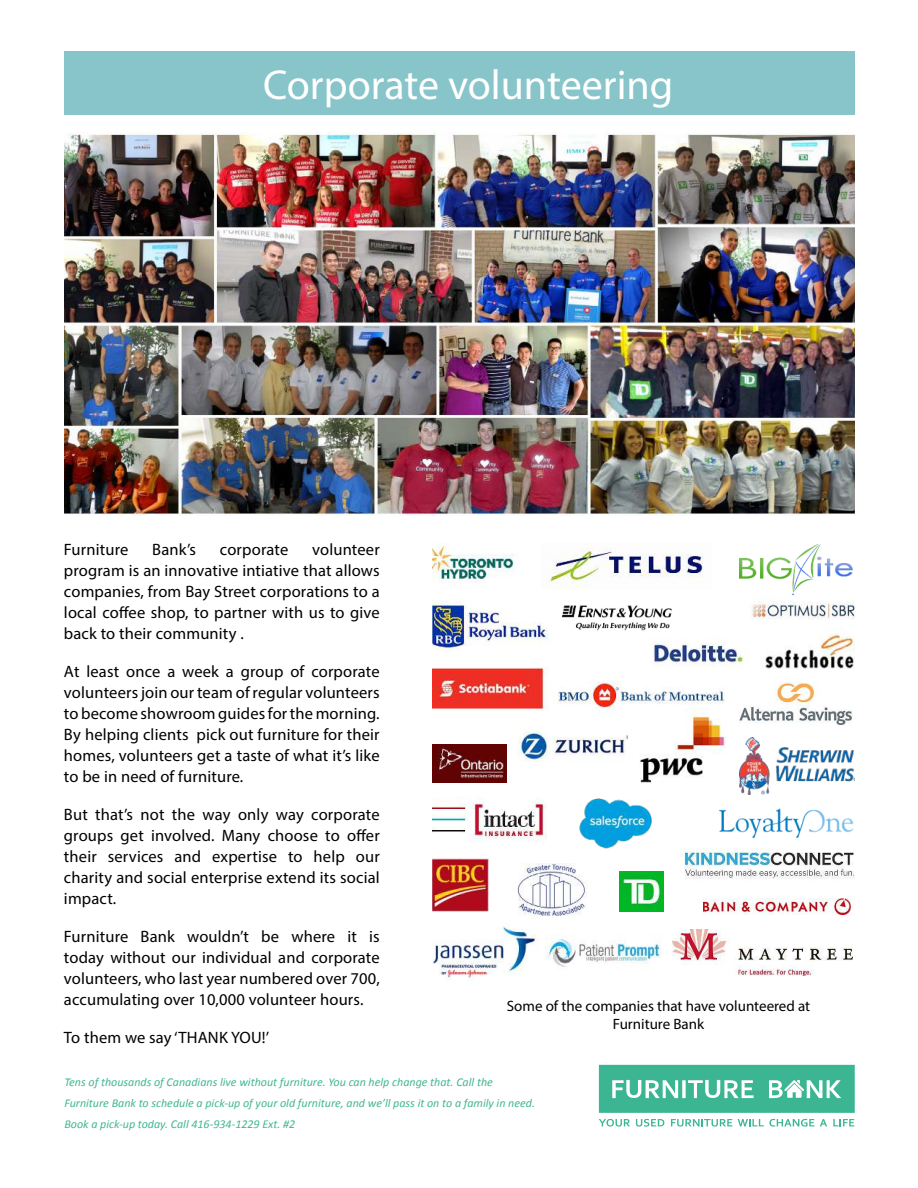
<style>
.page{position:relative;width:918px;height:1188px;background:#fff}
.page>*{position:absolute;margin:0;border:0;box-sizing:border-box;transform-origin:0 0}
.t1{font:42px "Myriad Pro";color:#fff}
.t2{font:16.5px/21px "Myriad Pro";letter-spacing:.01em;color:#000;text-align:justify}
.t3{font:15px/18px "Myriad Pro";color:#000;text-align:center}
.t4{font:italic 12px/21px "Calibri";color:#40b694}
</style>
<div class="page">
<img style="left:64px;top:132px;width:791px;height:384px">
<img style="left:579px;top:798px;width:73px;height:51px">
<img style="left:433px;top:927px;width:106px;height:54px">
<img style="left:518px;top:731px;width:110px;height:30px">
<img style="left:433px;top:744px;width:73px;height:38px">
<img style="left:739px;top:683px;width:114px;height:42px">
<img style="left:673px;top:929px;width:180px;height:46px">
<img style="left:433px;top:863px;width:231px;height:53px">
<img style="left:681px;top:848px;width:174px;height:31px">
<img style="left:703px;top:898px;width:148px;height:17px">
<img style="left:433px;top:859px;width:56px;height:52px">
<img style="left:433px;top:798px;width:114px;height:44px">
<img style="left:719px;top:808px;width:135px;height:31px">
<img style="left:739px;top:738px;width:116px;height:57px">
<img style="left:619px;top:871px;width:45px;height:40px">
<img style="left:433px;top:543px;width:84px;height:40px">
<img style="left:544px;top:545px;width:159px;height:44px">
<img style="left:762px;top:633px;width:93px;height:36px">
<img style="left:652px;top:637px;width:97px;height:30px">
<img style="left:739px;top:545px;width:114px;height:51px">
<img style="left:751px;top:601px;width:104px;height:18px">
<img style="left:433px;top:666px;width:116px;height:44px">
<img style="left:557px;top:680px;width:168px;height:30px">
<img style="left:628px;top:707px;width:98px;height:76px">
<img style="left:433px;top:600px;width:116px;height:51px">
<img style="left:562px;top:605px;width:110px;height:26px">
<img style="left:545px;top:935px;width:116px;height:32px">
<div style="left:64px;top:51px;width:791px;height:63px;background:#87c5ca"></div>
<svg style="left:599px;top:1065px;width:256px;height:48px;background:#58c0a1"></svg>
<svg style="left:599px;top:1119px;width:31px;height:8px"></svg>
<svg style="left:636px;top:1119px;width:28px;height:8px"></svg>
<svg style="left:671px;top:1119px;width:61px;height:8px"></svg>
<svg style="left:738px;top:1119px;width:76px;height:8px"></svg>
<svg style="left:820px;top:1119px;width:7px;height:7px"></svg>
<svg style="left:833px;top:1119px;width:21px;height:7px"></svg>
<h1 class="t1" style="left:263px;top:68px;width:412px">Corporate volunteering</h1>
<p class="t2" style="left:64px;top:540px;width:317px;text-indent:248px">volunteer program is an innovative intiative that allows companies, from Bay Street corporations to a local coffee shop, to partner with us to give back to their community .</p>
<p class="t2" style="left:64px;top:662px;width:317px">At least once a week a group of corporate volunteers join our team of regular volunteers to become showroom guides for the morning.<br>By helping clients pick out furniture for their homes, volunteers get a taste of what it’s like to be in need of furniture.</p>
<p class="t2" style="left:64px;top:805px;width:317px">But that’s not the way only way corporate groups get involved. Many choose to offer their services and expertise to help our charity and social enterprise extend its social impact.</p>
<p class="t2" style="left:64px;top:927px;width:317px">Furniture Bank wouldn’t be where it is today without our individual and corporate volunteers, who last year numbered over 700, accumulating over 10,000 volunteer hours.</p>
<p class="t2" style="left:64px;top:1028px;width:207px">To them we say ‘THANK YOU!’</p>
<p class="t2" style="left:64px;top:540px;width:66px">Furniture</p>
<p class="t2" style="left:152px;top:540px;width:45px">Bank’s</p>
<p class="t2" style="left:220px;top:540px;width:70px">corporate</p>
<p class="t3" style="left:507px;top:998px;width:305px">Some of the companies that have volunteered at<br>Furniture Bank</p>
<p class="t4" style="left:64px;top:1073px;width:472px">Tens of thousands of Canadians live without furniture. You can help change that. Call the<br>Furniture Bank to schedule a pick-up of your old furniture, and we’ll pass it on to a family in need.<br>Book a pick-up today. Call 416-934-1229 Ext. #2</p>
</div>
